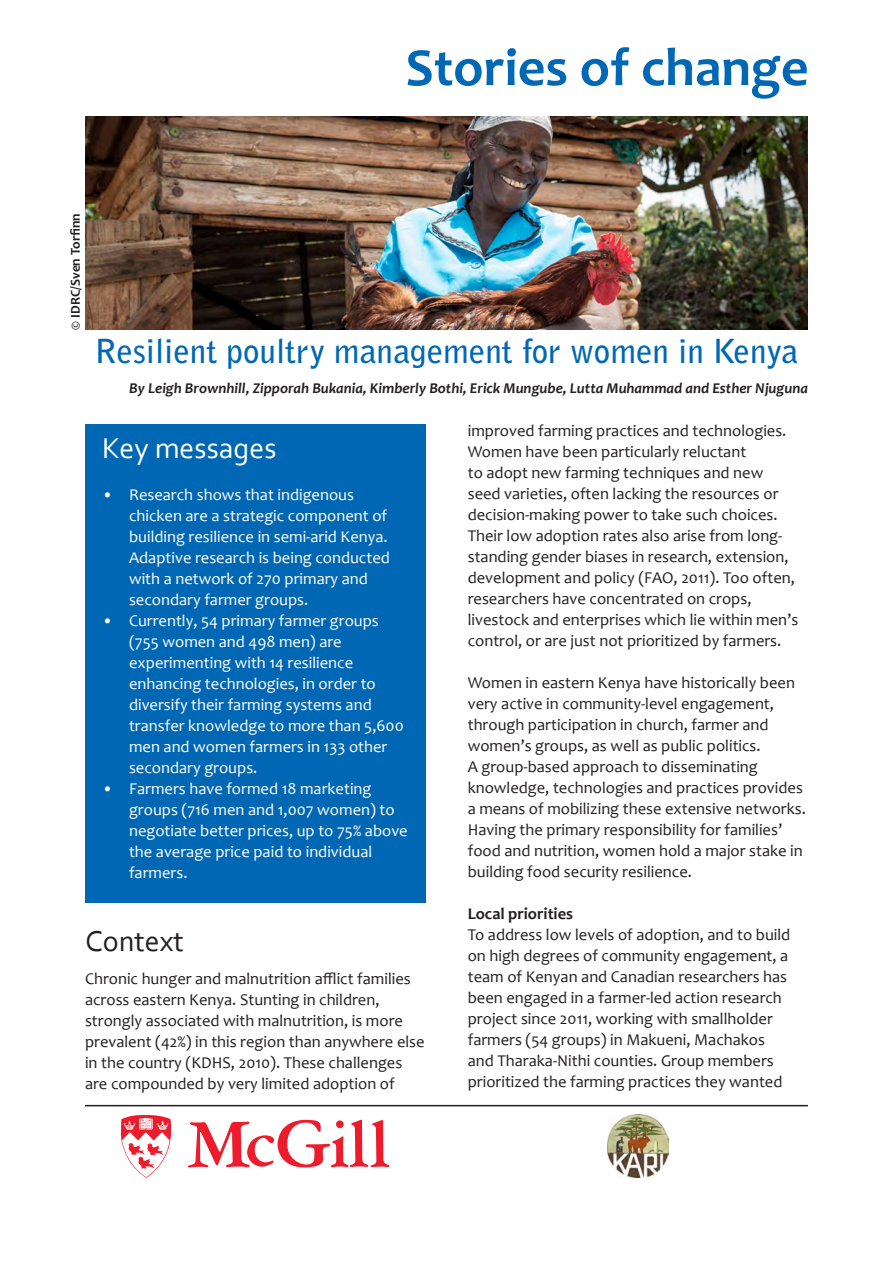
<style>
.page{position:relative;width:893px;height:1263px;background:#fff}
.page>*{position:absolute;margin:0;border:0;box-sizing:border-box;transform-origin:0 0}
.t1{font:700 54px "Candara";color:#0168b5}
.t2{font:700 33px "Bell Gothic Std";color:#0168b5}
.Heading{font:30px "Corbel";color:#fff}
.Heading-2{font:30px "Corbel";color:#231f20}
.t3{font:16.5px/21px "Candara";color:#231f20}
.Heading-3{font:16.5px/21px "Candara";color:#fff}
.t4{font:700 16.5px "Candara";color:#231f20}
.t5{font:italic 700 15px "Candara";color:#231f20}
.t6{font:700 13.5px "Candara";color:#231f20}
</style>
<div class="page">
<div style="left:85px;top:424px;width:340px;height:479px;background:#0067b4"></div>
<img style="left:85px;top:117px;width:723px;height:213px">
<hr style="left:85px;top:1105px;width:723px;height:1px;background:#231f20">
<svg style="left:188px;top:1119px;width:201px;height:49px"></svg>
<svg style="left:121px;top:1115px;width:50px;height:63px"></svg>
<img style="left:607px;top:1115px;width:62px;height:63px">
<p class="t1" style="left:405px;top:35px;width:405px">Stories of change</p>
<p class="t6" style="left:67px;top:330px;width:118px;rotate:-90deg">© IDRC/Sven Torfinn</p>
<p class="t2" style="left:95px;top:331px;width:705px">Resilient poultry management for women in Kenya</p>
<p class="t5" style="left:129px;top:379px;width:680px">By Leigh Brownhill, Zipporah Bukania, Kimberly Bothi, Erick Mungube, Lutta Muhammad and Esther Njuguna</p>
<p class="Heading" style="left:102px;top:430px;width:176px">Key messages</p>
<p class="Heading-3" style="left:129px;top:484px;width:262px;text-indent:-27px">• Research shows that indigenous chicken are a strategic component of building resilience in semi-arid Kenya.<br>Adaptive research is being conducted with a network of 270 primary and secondary farmer groups.</p>
<p class="Heading-3" style="left:129px;top:610px;width:276px;text-indent:-27px">• Currently, 54 primary farmer groups (755 women and 498 men) are experimenting with 14 resilience enhancing technologies, in order to diversify their farming systems and transfer knowledge to more than 5,600 men and women farmers in 133 other secondary groups.</p>
<p class="Heading-3" style="left:129px;top:778px;width:280px;text-indent:-27px">• Farmers have formed 18 marketing groups (716 men and 1,007 women) to negotiate better prices, up to 75% above the average price paid to individual farmers.</p>
<p class="Heading-2" style="left:85px;top:922px;width:100px">Context</p>
<p class="t3" style="left:85px;top:968px;width:341px">Chronic hunger and malnutrition afflict families across eastern Kenya. Stunting in children, strongly associated with malnutrition, is more prevalent (42%) in this region than anywhere else in the country (KDHS, 2010). These challenges are compounded by very limited adoption of</p>
<p class="t3" style="left:468px;top:420px;width:332px">improved farming practices and technologies.<br>Women have been particularly reluctant<br>to adopt new farming techniques and new seed varieties, often lacking the resources or decision-making power to take such choices.<br>Their low adoption rates also arise from long&shy;standing gender biases in research, extension, development and policy (FAO, 2011). Too often, researchers have concentrated on crops, livestock and enterprises which lie within men’s control, or are just not prioritized by farmers.</p>
<p class="t3" style="left:468px;top:672px;width:340px">Women in eastern Kenya have historically been very active in community-level engagement, through participation in church, farmer and women’s groups, as well as public politics.<br>A group-based approach to disseminating knowledge, technologies and practices provides a means of mobilizing these extensive networks.<br>Having the primary responsibility for families’ food and nutrition, women hold a major stake in building food security resilience.</p>
<p class="t4" style="left:468px;top:904px;width:107px">Local priorities</p>
<p class="t3" style="left:468px;top:924px;width:324px">To address low levels of adoption, and to build on high degrees of community engagement, a team of Kenyan and Canadian researchers has been engaged in a farmer-led action research project since 2011, working with smallholder farmers (54 groups) in Makueni, Machakos and Tharaka-Nithi counties. Group members prioritized the farming practices they wanted</p>
</div>
